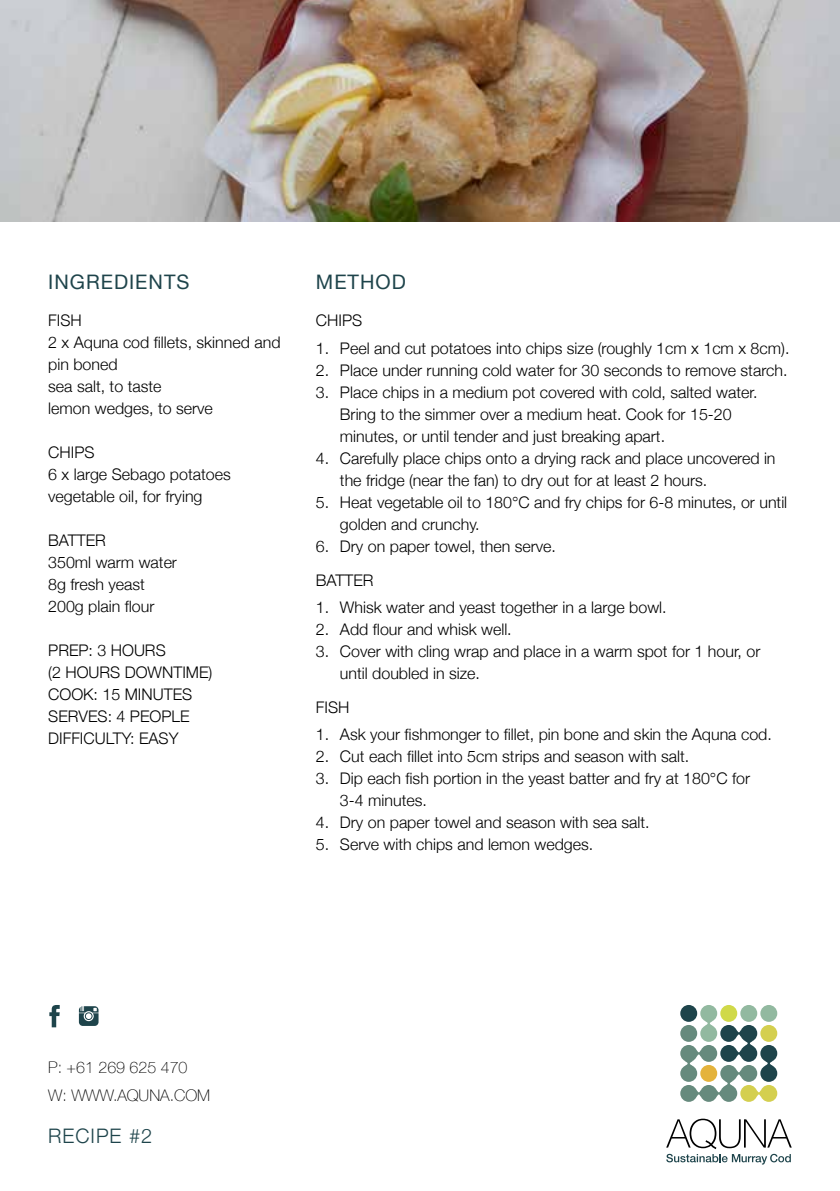
<style>
.page{position:relative;width:840px;height:1191px;background:#fff}
.page>*{position:absolute;margin:0;border:0;box-sizing:border-box;transform-origin:0 0}
.t1{font:20px "Helvetica Neue";letter-spacing:.05em;color:#1e444b}
.t2{font:300 20px "Helvetica Neue";letter-spacing:.05em;color:#1e444b}
.t3{font:300 16px/22px "Helvetica Neue";color:#000}
.t4{font:100 16px/27.6px "Helvetica Neue";color:#000}
</style>
<div class="page">
<img style="left:0;top:0;width:839px;height:221px">
<svg style="left:49px;top:1005px;width:11px;height:22px"></svg>
<svg style="left:79px;top:1006px;width:19px;height:20px"></svg>
<div style="left:680px;top:1005px;width:16px;height:16px;background:#1e444b;border-radius:50%"></div>
<div style="left:700px;top:1005px;width:16px;height:16px;background:#92b9a0;border-radius:50%"></div>
<div style="left:720px;top:1005px;width:16px;height:16px;background:#d0d949;border-radius:50%"></div>
<div style="left:680px;top:1025px;width:16px;height:16px;background:#668a7d;border-radius:50%"></div>
<div style="left:700px;top:1025px;width:16px;height:16px;background:#92b9a0;border-radius:50%"></div>
<div style="left:720px;top:1025px;width:16px;height:16px;background:#1e444b;border-radius:50%"></div>
<div style="left:680px;top:1045px;width:16px;height:16px;background:#668a7d;border-radius:50%"></div>
<div style="left:700px;top:1045px;width:16px;height:16px;background:#668a7d;border-radius:50%"></div>
<div style="left:720px;top:1045px;width:16px;height:16px;background:#1e444b;border-radius:50%"></div>
<div style="left:680px;top:1065px;width:16px;height:16px;background:#668a7d;border-radius:50%"></div>
<div style="left:700px;top:1065px;width:16px;height:16px;background:#e4b33c;border-radius:50%"></div>
<div style="left:720px;top:1065px;width:16px;height:16px;background:#668a7d;border-radius:50%"></div>
<div style="left:740px;top:1005px;width:16px;height:16px;background:#92b9a0;border-radius:50%"></div>
<div style="left:740px;top:1025px;width:16px;height:16px;background:#1e444b;border-radius:50%"></div>
<div style="left:740px;top:1045px;width:16px;height:16px;background:#1e444b;border-radius:50%"></div>
<div style="left:740px;top:1065px;width:16px;height:16px;background:#668a7d;border-radius:50%"></div>
<div style="left:680px;top:1085px;width:16px;height:16px;background:#668a7d;border-radius:50%"></div>
<div style="left:700px;top:1085px;width:16px;height:16px;background:#668a7d;border-radius:50%"></div>
<div style="left:720px;top:1085px;width:16px;height:16px;background:#668a7d;border-radius:50%"></div>
<div style="left:740px;top:1085px;width:16px;height:16px;background:#d4cf4f;border-radius:50%"></div>
<div style="left:760px;top:1005px;width:16px;height:16px;background:#92b9a0;border-radius:50%"></div>
<div style="left:760px;top:1025px;width:16px;height:16px;background:#d4cf4f;border-radius:50%"></div>
<div style="left:760px;top:1045px;width:16px;height:16px;background:#1e444b;border-radius:50%"></div>
<div style="left:760px;top:1065px;width:16px;height:16px;background:#1e444b;border-radius:50%"></div>
<div style="left:760px;top:1085px;width:16px;height:16px;background:#d4cf4f;border-radius:50%"></div>
<svg style="left:695px;top:1089px;width:6px;height:8px"></svg>
<svg style="left:755px;top:1089px;width:6px;height:8px"></svg>
<svg style="left:764px;top:1060px;width:8px;height:6px"></svg>
<svg style="left:704px;top:1020px;width:8px;height:6px"></svg>
<svg style="left:715px;top:1069px;width:26px;height:28px"></svg>
<svg style="left:684px;top:1049px;width:17px;height:17px"></svg>
<svg style="left:735px;top:1029px;width:17px;height:28px"></svg>
<svg style="left:666px;top:1118px;width:125px;height:46px"></svg>
<p class="t1" style="left:48px;top:267px;width:143px">INGREDIENTS</p>
<p class="t3" style="left:48px;top:308px;width:234px">FISH<br>2 x Aquna cod fillets, skinned and pin boned<br>sea salt, to taste<br>lemon wedges, to serve</p>
<p class="t3" style="left:48px;top:440px;width:184px">CHIPS<br>6 x large Sebago potatoes vegetable oil, for frying</p>
<p class="t3" style="left:48px;top:528px;width:130px">BATTER<br>350ml warm water<br>8g fresh yeast<br>200g plain flour</p>
<p class="t3" style="left:48px;top:638px;width:166px">PREP: 3 HOURS<br>(2 HOURS DOWNTIME)<br>COOK: 15 MINUTES<br>SERVES: 4 PEOPLE<br>DIFFICULTY: EASY</p>
<p class="t1" style="left:316px;top:267px;width:91px">METHOD</p>
<p class="t3" style="left:316px;top:308px;width:48px">CHIPS</p>
<p class="t3" style="left:316px;top:336px;width:475px">1. Peel and cut potatoes into chips size (roughly 1cm x 1cm x 8cm).</p>
<p class="t3" style="left:316px;top:358px;width:472px">2. Place under running cold water for 30 seconds to remove starch.</p>
<p class="t3" style="left:340px;top:380px;width:419px;text-indent:-24px">3. Place chips in a medium pot covered with cold, salted water.<br>Bring to the simmer over a medium heat. Cook for 15-20 minutes, or until tender and just breaking apart.</p>
<p class="t3" style="left:340px;top:446px;width:437px;text-indent:-24px">4. Carefully place chips onto a drying rack and place uncovered in the fridge (near the fan) to dry out for at least 2 hours.</p>
<p class="t3" style="left:340px;top:490px;width:448px;text-indent:-24px">5. Heat vegetable oil to 180°C and fry chips for 6-8 minutes, or until golden and crunchy.</p>
<p class="t3" style="left:316px;top:528px;width:241px;line-height:33.4px">6. Dry on paper towel, then serve.<br>BATTER</p>
<p class="t3" style="left:316px;top:595px;width:352px">1. Whisk water and yeast together in a large bowl.</p>
<p class="t3" style="left:316px;top:617px;width:197px">2. Add flour and whisk well.</p>
<p class="t3" style="left:340px;top:639px;width:422px;text-indent:-24px">3. Cover with cling wrap and place in a warm spot for 1 hour, or until doubled in size.</p>
<p class="t3" style="left:316px;top:694px;width:35px">FISH</p>
<p class="t3" style="left:316px;top:722px;width:457px">1. Ask your fishmonger to fillet, pin bone and skin the Aquna cod.</p>
<p class="t3" style="left:316px;top:744px;width:375px">2. Cut each fillet into 5cm strips and season with salt.</p>
<p class="t3" style="left:340px;top:766px;width:411px;text-indent:-24px">3. Dip each fish portion in the yeast batter and fry at 180°C for<br>3-4 minutes.</p>
<p class="t3" style="left:316px;top:810px;width:335px">4. Dry on paper towel and season with sea salt.</p>
<p class="t3" style="left:316px;top:832px;width:279px">5. Serve with chips and lemon wedges.</p>
<p class="t4" style="left:48px;top:1053px;width:163px">P: +61 269 625 470<br>W: WWW.AQUNA.COM</p>
<p class="t2" style="left:48px;top:1119px;width:105px">RECIPE #2</p>
</div>
